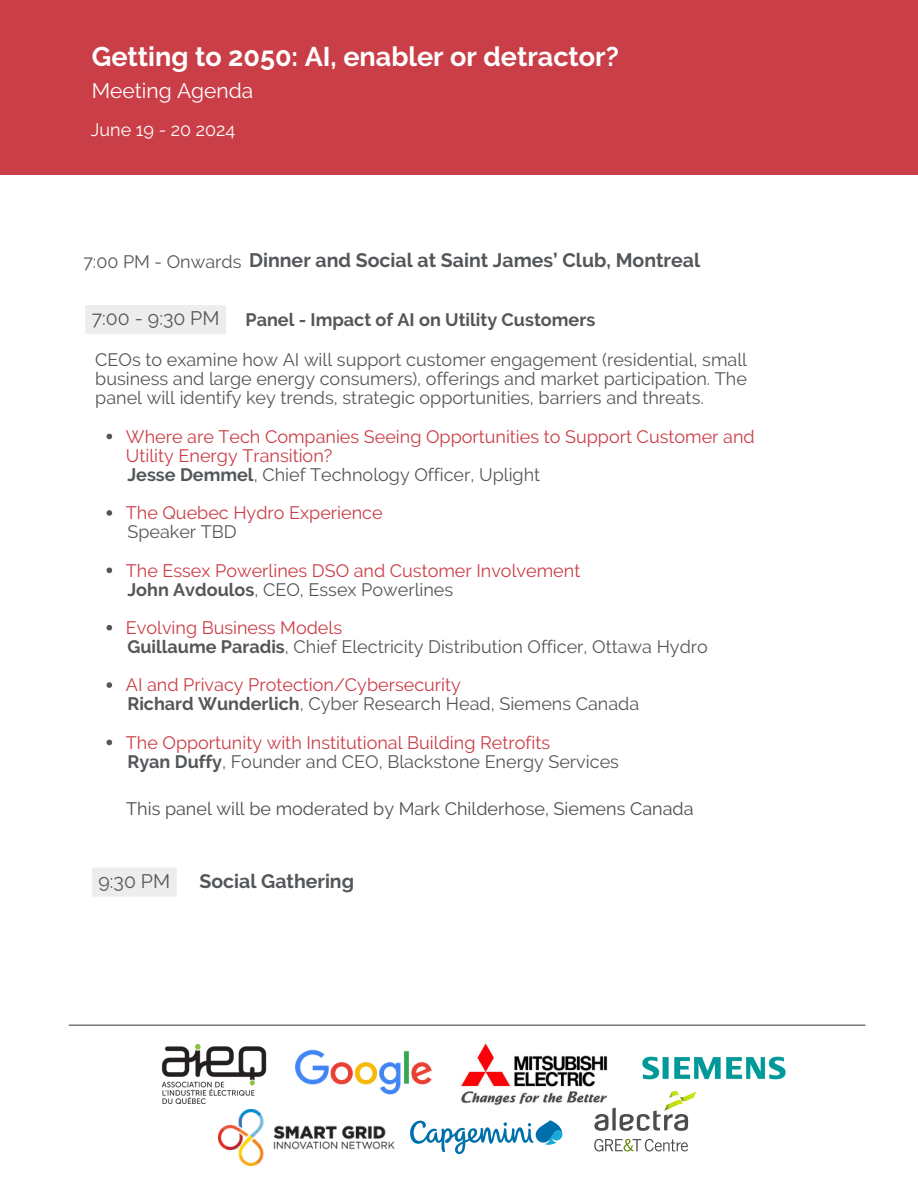
<style>
.page{position:relative;width:918px;height:1188px;background:#fff}
.page>*{position:absolute;margin:0;border:0;box-sizing:border-box;transform-origin:0 0}
.t1{font:700 27px "Raleway";color:#fff}
.t2{font:21px "Raleway";color:#fff}
.t3{font:700 19.5px "Raleway";color:#54575a}
.t4{font:19.5px "Raleway";color:#54575a}
.t5{font:18px/19.2px "Raleway";color:#54575a;text-align:justify}
.t6{font:18px/19.2px "Raleway";color:#ca3e47}
.t7{font:18px "Raleway";color:#4f4c4c}
.t8{font:700 18px "Raleway";color:#54575a}
.t9{font:18px "Raleway";color:#fff}
.s1{font-weight:400;font-size:18px}
.s2{font-weight:700}
</style>
<div class="page">
<div style="left:0;top:0;width:918px;height:175px;background:#ca3e47"></div>
<hr style="left:69px;top:1025px;width:797px;height:1px;background:#4f4c4c">
<div style="left:85px;top:305px;width:141px;height:29px;background:#ededed"></div>
<svg style="left:107px;top:434px;width:5px;height:5px"></svg>
<svg style="left:107px;top:510px;width:5px;height:6px"></svg>
<svg style="left:107px;top:568px;width:5px;height:5px"></svg>
<svg style="left:107px;top:625px;width:5px;height:6px"></svg>
<svg style="left:107px;top:682px;width:5px;height:6px"></svg>
<svg style="left:107px;top:740px;width:5px;height:5px"></svg>
<div style="left:92px;top:868px;width:85px;height:29px;background:#ededed"></div>
<img style="left:161px;top:1043px;width:106px;height:62px">
<img style="left:295px;top:1049px;width:137px;height:46px">
<img style="left:642px;top:1056px;width:144px;height:24px">
<svg style="left:594px;top:1091px;width:103px;height:40px"></svg>
<svg style="left:594px;top:1139px;width:94px;height:12px"></svg>
<img style="left:219px;top:1110px;width:175px;height:56px">
<svg style="left:410px;top:1120px;width:152px;height:34px"></svg>
<img style="left:461px;top:1043px;width:149px;height:63px">
<h1 class="t1" style="left:92px;top:40px;width:529px">Getting to 2050: AI, enabler or detractor?</h1>
<p class="t2" style="left:92px;top:79px;width:163px">Meeting Agenda</p>
<h4 class="t9" style="left:91px;top:119px;width:146px">June 19 - 20 2024</h4>
<h3 class="t3" style="left:83px;top:249px;width:618px"><span class="s1">7:00 PM - Onwards</span> Dinner and Social at Saint James’ Club, Montreal</h3>
<p class="t4" style="left:92px;top:307px;width:129px">7:00 - 9:30 PM</p>
<h2 class="t5" style="left:95px;top:350px;width:653px">CEOs to examine how AI will support customer engagement (residential, small business and large energy consumers), offerings and market participation. The panel will identify key trends, strategic opportunities, barriers and threats.</h2>
<h5 class="t6" style="left:126px;top:427px;width:630px">Where are Tech Companies Seeing Opportunities to Support Customer and<br>Utility Energy Transition?</h5>
<p class="t5" style="left:127px;top:465px;width:414px"><span class="s2">Jesse Demmel</span>, Chief Technology Officer, Uplight</p>
<p class="t6" style="left:126px;top:503px;width:258px">The Quebec Hydro Experience</p>
<p class="t5" style="left:127px;top:522px;width:111px">Speaker TBD</p>
<p class="t6" style="left:126px;top:561px;width:456px">The Essex Powerlines DSO and Customer Involvement</p>
<p class="t5" style="left:127px;top:580px;width:327px"><span class="s2">John Avdoulos</span>, CEO, Essex Powerlines</p>
<p class="t6" style="left:126px;top:618px;width:218px">Evolving Business Models</p>
<p class="t5" style="left:127px;top:637px;width:582px"><span class="s2">Guillaume Paradis</span>, Chief Electricity Distribution Officer, Ottawa Hydro</p>
<p class="t6" style="left:126px;top:675px;width:337px">AI and Privacy Protection/Cybersecurity</p>
<p class="t5" style="left:127px;top:694px;width:513px"><span class="s2">Richard Wunderlich</span>, Cyber Research Head, Siemens Canada</p>
<p class="t6" style="left:126px;top:733px;width:426px">The Opportunity with Institutional Building Retrofits</p>
<p class="t5" style="left:127px;top:752px;width:493px"><span class="s2">Ryan Duffy</span>, Founder and CEO, Blackstone Energy Services</p>
<p class="t8" style="left:246px;top:309px;width:351px">Panel - Impact of AI on Utility Customers</p>
<p class="t7" style="left:126px;top:798px;width:569px">This panel will be moderated by Mark Childerhose, Siemens Canada</p>
<p class="t4" style="left:99px;top:869px;width:73px">9:30 PM</p>
<p class="t3" style="left:199px;top:870px;width:156px">Social Gathering</p>
</div>
